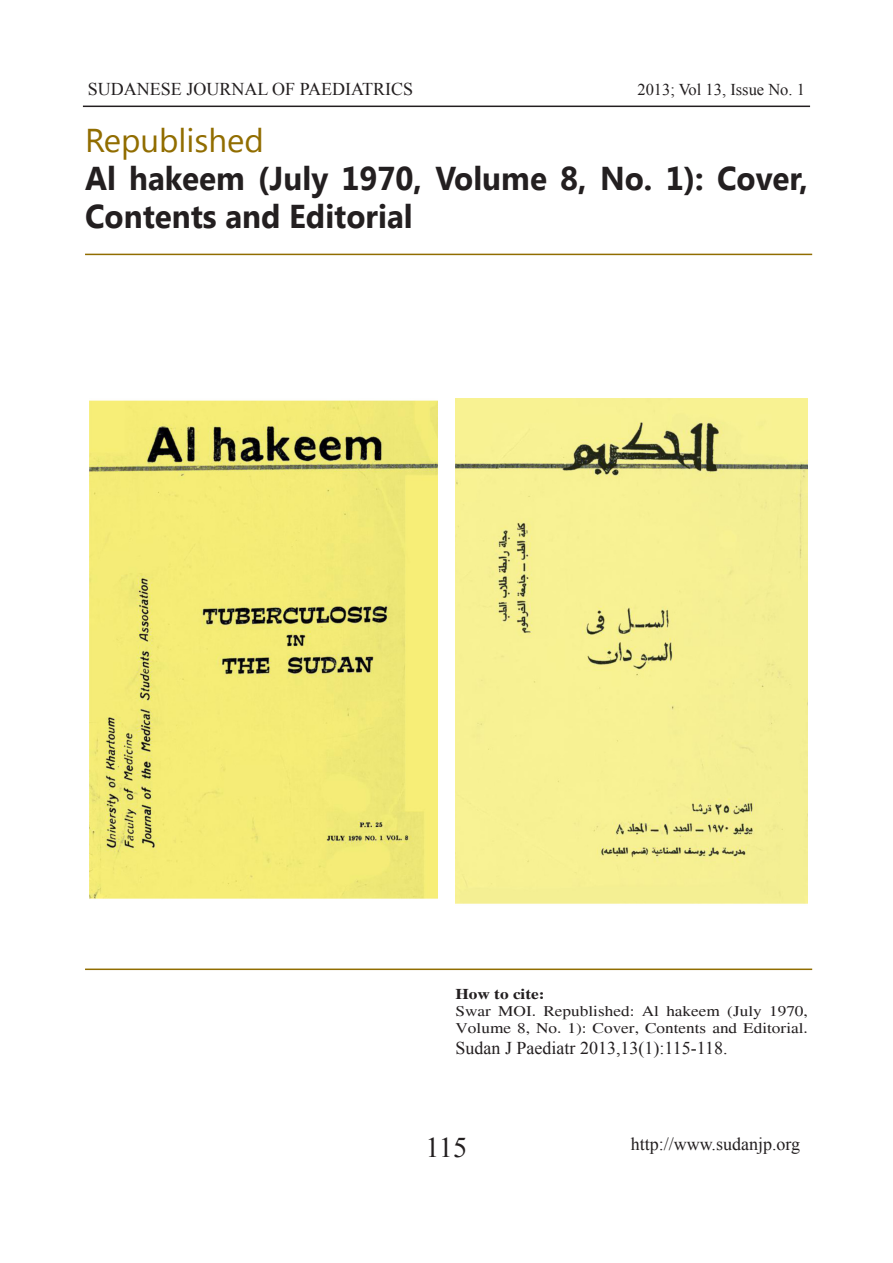
<style>
.page{position:relative;width:893px;height:1263px;background:#fff}
.page>*{position:absolute;margin:0;border:0;box-sizing:border-box;transform-origin:0 0}
.t1{font:700 33px/38px "Segoe UI";color:#231f20;scale:.95 1}
.t2{font:28.5px "Times New Roman";color:#231f20}
.t3{font:18px "Times New Roman";color:#231f20}
.t4{font:16.5px "Times New Roman";color:#231f20}
.t5{font:15px/17.2px "Times";color:#231f20;scale:1.15 1}
.t6{font:700 15px "Times";color:#231f20;scale:1.15 1}
.s1{font-weight:400;color:#916d00}
</style>
<div class="page">
<hr style="left:83px;top:106px;width:727px;height:1px;background:#231f20">
<hr style="left:85px;top:254px;width:727px;height:1px;background:#916d00">
<hr style="left:85px;top:968px;width:727px;height:2px;background:#916d00">
<img style="left:89px;top:400px;width:348px;height:499px">
<div style="left:455px;top:399px;width:353px;height:505px;background:#f7f193"></div>
<p class="t3" style="left:88px;top:77px;width:327px">SUDANESE JOURNAL OF PAEDIATRICS</p>
<p class="t4" style="left:637px;top:79px;width:169px">2013; Vol 13, Issue No. 1</p>
<p class="t1" style="left:85px;top:119px;width:762px"><span class="s1">Republished<br></span>Al hakeem (July 1970, Volume 8, No. 1): Cover,<br>Contents and Editorial</p>
<p class="t6" style="left:455px;top:985px;width:79px">How to cite:</p>
<p class="t5" style="left:455px;top:1003px;width:308px">Swar MOI. Republished: Al hakeem (July 1970,<br>Volume 8, No. 1): Cover, Contents and Editorial.</p>
<p class="t3" style="left:455px;top:1036px;width:274px">Sudan J Paediatr 2013,13(1):115-118.</p>
<p class="t2" style="left:426px;top:1128px;width:43px">115</p>
<p class="t3" style="left:631px;top:1132px;width:171px">http://www.sudanjp.org</p>
</div>
